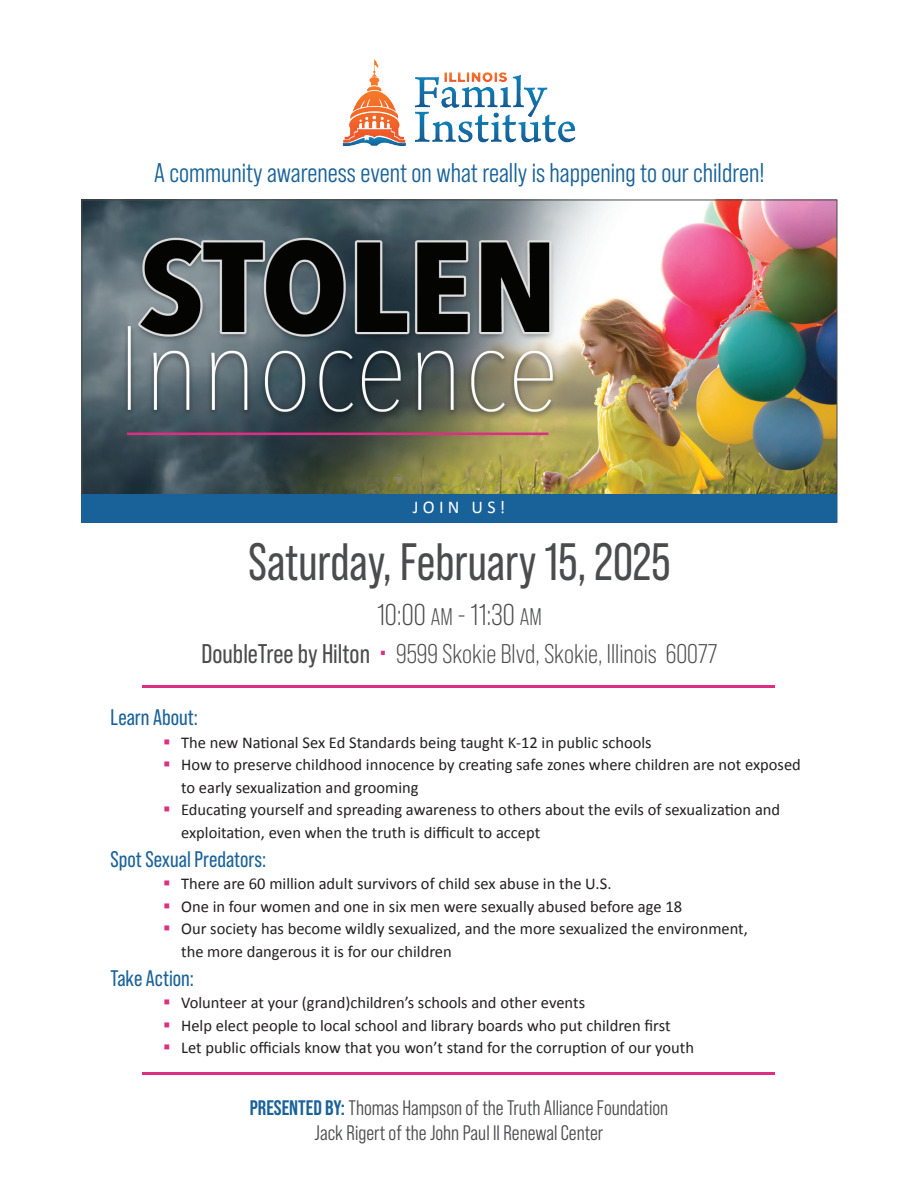
<style>
.page{position:relative;width:918px;height:1188px;background:#fff}
.page>*{position:absolute;margin:0;border:0;box-sizing:border-box;transform-origin:0 0}
.t1{font:52.5px "Bebas Neue Pro";color:#4b4c4d;scale:.95 1}
.t2{font:30px "Bebas Neue Pro";color:#4b4c4d}
.t3{font:27px "Bebas Neue Pro Middle";color:#186299}
.t4{font:27px "Bebas Neue Pro";color:#4b4c4d}
.t5{font:22.5px "Bebas Neue Pro";color:#186299}
.t6{font:21px/25.2px "Bebas Neue Pro Middle";color:#4b4c4d;text-align:center}
.t7{font:18px "Calibri";letter-spacing:.24em;color:#fff}
.t8{font:16.5px/22.5px "Calibri";color:#231f20}
.s1{font-size:24px}
.s2{font-style:inherit}
.s3{color:#dc2f81}
.s4{font-family:"Bebas Neue Pro";font-weight:700;color:#186299}
</style>
<div class="page">
<img style="left:84px;top:202px;width:751px;height:292px">
<img style="left:342px;top:59px;width:234px;height:87px">
<hr style="left:143px;top:686px;width:632px;height:2px;background:#dc2f81">
<div style="left:82px;top:494px;width:755px;height:28px;background:#186299"></div>
<hr style="left:143px;top:1073px;width:632px;height:2px;background:#dc2f81">
<h3 class="t3" style="left:154px;top:158px;width:612px">A community awareness event on what really is happening to our children!</h3>
<p class="t7" style="left:413px;top:495px;width:94px">JOIN US!</p>
<h1 class="t1" style="left:249px;top:532px;width:446px">Saturday, February 15, 2025</h1>
<h2 class="t2" style="left:377px;top:598px;width:166px">10:00 <span class="s1">AM</span> - 11:30 <span class="s1">AM</span></h2>
<h3 class="t4" style="left:201px;top:638px;width:518px"><span class="s2">DoubleTree by Hilton</span> 9599 Skokie Blvd, Skokie, Illinois 60077</h3>
<h3 class="t5" style="left:111px;top:705px;width:89px">Learn About:</h3>
<p class="t8" style="left:163px;top:731px;width:490px"><span class="s3">▪</span> The new National Sex Ed Standards being taught K-12 in public schools</p>
<p class="t8" style="left:181px;top:753px;width:621px;text-indent:-18px"><span class="s3">▪</span> How to preserve childhood innocence by creating safe zones where children are not exposed to early sexualization and grooming</p>
<p class="t8" style="left:181px;top:798px;width:601px;text-indent:-18px"><span class="s3">▪</span> Educating yourself and spreading awareness to others about the evils of sexualization and exploitation, even when the truth is difficult to accept</p>
<h3 class="t5" style="left:111px;top:846px;width:157px">Spot Sexual Predators:</h3>
<p class="t8" style="left:163px;top:872px;width:450px"><span class="s3">▪</span> There are 60 million adult survivors of child sex abuse in the U.S.</p>
<p class="t8" style="left:163px;top:895px;width:520px"><span class="s3">▪</span> One in four women and one in six men were sexually abused before age 18</p>
<p class="t8" style="left:181px;top:917px;width:568px;text-indent:-18px"><span class="s3">▪</span> Our society has become wildly sexualized, and the more sexualized the environment, the more dangerous it is for our children</p>
<h3 class="t5" style="left:111px;top:965px;width:85px">Take Action:</h3>
<p class="t8" style="left:163px;top:991px;width:423px"><span class="s3">▪</span> Volunteer at your (grand)children’s schools and other events</p>
<p class="t8" style="left:163px;top:1014px;width:509px"><span class="s3">▪</span> Help elect people to local school and library boards who put children first</p>
<p class="t8" style="left:163px;top:1036px;width:532px"><span class="s3">▪</span> Let public officials know that you won’t stand for the corruption of our youth</p>
<p class="t6" style="left:250px;top:1095px;width:420px"><span class="s4">PRESENTED BY:</span> Thomas Hampson of the Truth Alliance Foundation<br>Jack Rigert of the John Paul II Renewal Center</p>
</div>
